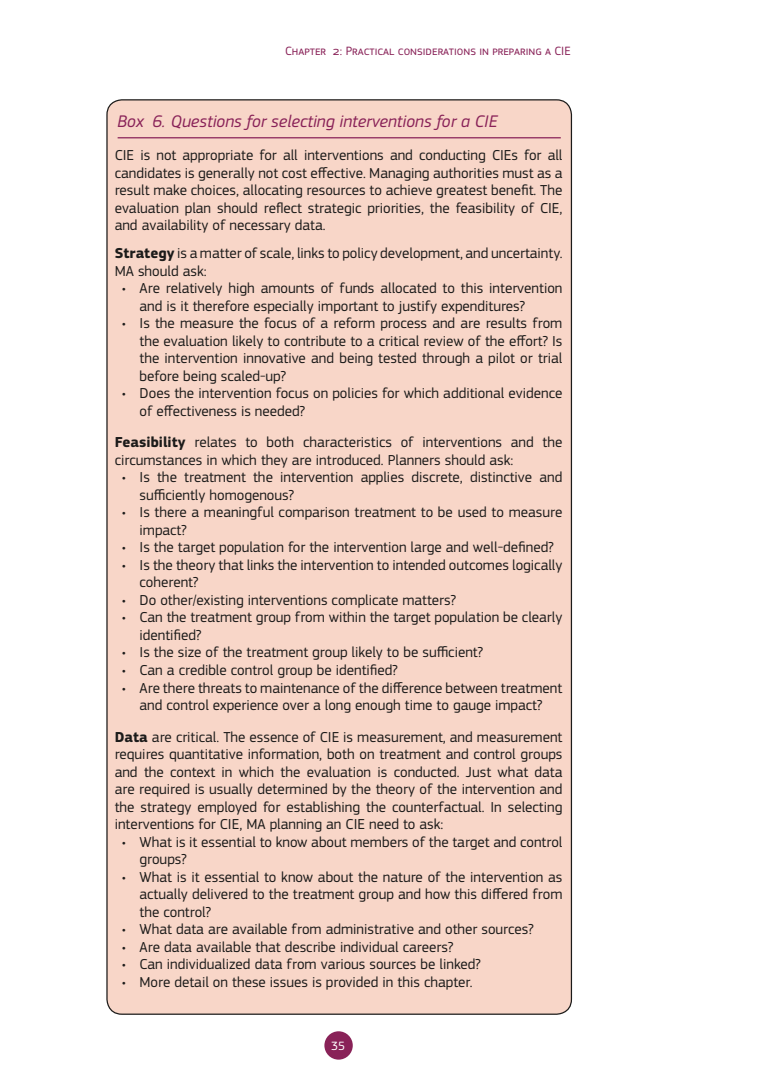
<style>
.page{position:relative;width:780px;height:1088px;background:#fff}
.page>*{position:absolute;margin:0;border:0;box-sizing:border-box;transform-origin:0 0}
.t1{font:italic 17.5px "EC Square Sans Pro";color:#892258}
.CIE-BodyText{font:15px/17.5px "EC Square Sans Pro";color:#1c1b1a}
.t2{font:12.5px "EC Square Sans Pro";color:#892258}
.t3{font:12.5px "EC Square Sans Pro";color:#fff}
.s1{font-weight:700}
</style>
<div class="page">
<div style="left:324px;top:1031px;width:29px;height:28px;background:#892258;border-radius:50%"></div>
<div style="left:107px;top:100px;width:464px;height:914px;background:#f8d6c8;border-radius:15px"></div>
<hr style="left:118px;top:137px;width:442px;height:1px;background:#892258">
<p class="t2" style="left:285px;top:44px;width:287px">Chapter 2: Practical considerations in preparing a CIE</p>
<p class="t1" style="left:118px;top:111px;width:381px">Box 6. Questions for selecting interventions for a CIE</p>
<p class="CIE-BodyText" style="left:115px;top:146px;width:449px;text-align:justify">CIE is not appropriate for all interventions and conducting CIEs for all candidates is generally not cost effective. Managing authorities must as a result make choices, allocating resources to achieve greatest benefit. The evaluation plan should reflect strategic priorities, the feasibility of CIE, and availability of necessary data.</p>
<p class="CIE-BodyText" style="left:115px;top:245px;width:449px"><span class="s1">Strategy</span> is a matter of scale, links to policy development, and uncertainty.<br>MA should ask:</p>
<p class="CIE-BodyText" style="left:139px;top:280px;width:424px;text-indent:-18px">• Are relatively high amounts of funds allocated to this intervention and is it therefore especially important to justify expenditures?</p>
<p class="CIE-BodyText" style="left:139px;top:315px;width:424px;text-align:justify;text-indent:-18px">• Is the measure the focus of a reform process and are results from the evaluation likely to contribute to a critical review of the effort? Is the intervention innovative and being tested through a pilot or trial before being scaled-up?</p>
<p class="CIE-BodyText" style="left:139px;top:385px;width:424px;text-indent:-18px">• Does the intervention focus on policies for which additional evidence of effectiveness is needed?</p>
<p class="CIE-BodyText" style="left:115px;top:434px;width:449px"><span class="s1">Feasibility</span> relates to both characteristics of interventions and the circumstances in which they are introduced. Planners should ask:</p>
<p class="CIE-BodyText" style="left:139px;top:469px;width:424px;text-indent:-18px">• Is the treatment the intervention applies discrete, distinctive and sufficiently homogenous?</p>
<p class="CIE-BodyText" style="left:139px;top:504px;width:424px;text-indent:-18px">• Is there a meaningful comparison treatment to be used to measure impact?</p>
<p class="CIE-BodyText" style="left:122px;top:539px;width:433px">• Is the target population for the intervention large and well-defined?</p>
<p class="CIE-BodyText" style="left:139px;top:556px;width:424px;text-indent:-18px">• Is the theory that links the intervention to intended outcomes logically coherent?</p>
<p class="CIE-BodyText" style="left:122px;top:591px;width:336px">• Do other/existing interventions complicate matters?</p>
<p class="CIE-BodyText" style="left:139px;top:609px;width:424px;text-indent:-18px">• Can the treatment group from within the target population be clearly identified?</p>
<p class="CIE-BodyText" style="left:122px;top:644px;width:363px">• Is the size of the treatment group likely to be sufficient?</p>
<p class="CIE-BodyText" style="left:122px;top:661px;width:277px">• Can a credible control group be identified?</p>
<p class="CIE-BodyText" style="left:122px;top:679px;width:442px;text-align:center">• Are there threats to maintenance of the difference between treatment and control experience over a long enough time to gauge impact?</p>
<p class="CIE-BodyText" style="left:115px;top:728px;width:449px;text-align:justify"><span class="s1">Data</span> are critical. The essence of CIE is measurement, and measurement requires quantitative information, both on treatment and control groups and the context in which the evaluation is conducted. Just what data are required is usually determined by the theory of the intervention and the strategy employed for establishing the counterfactual. In selecting interventions for CIE, MA planning an CIE need to ask:</p>
<p class="CIE-BodyText" style="left:139px;top:833px;width:424px;text-indent:-18px">• What is it essential to know about members of the target and control groups?</p>
<p class="CIE-BodyText" style="left:139px;top:868px;width:424px;text-align:justify;text-indent:-18px">• What is it essential to know about the nature of the intervention as actually delivered to the treatment group and how this differed from the control?</p>
<p class="CIE-BodyText" style="left:122px;top:920px;width:413px">• What data are available from administrative and other sources?</p>
<p class="CIE-BodyText" style="left:122px;top:938px;width:333px">• Are data available that describe individual careers?</p>
<p class="CIE-BodyText" style="left:122px;top:955px;width:360px">• Can individualized data from various sources be linked?</p>
<p class="CIE-BodyText" style="left:122px;top:973px;width:352px">• More detail on these issues is provided in this chapter.</p>
<p class="t3" style="left:331px;top:1039px;width:15px">35</p>
</div>
